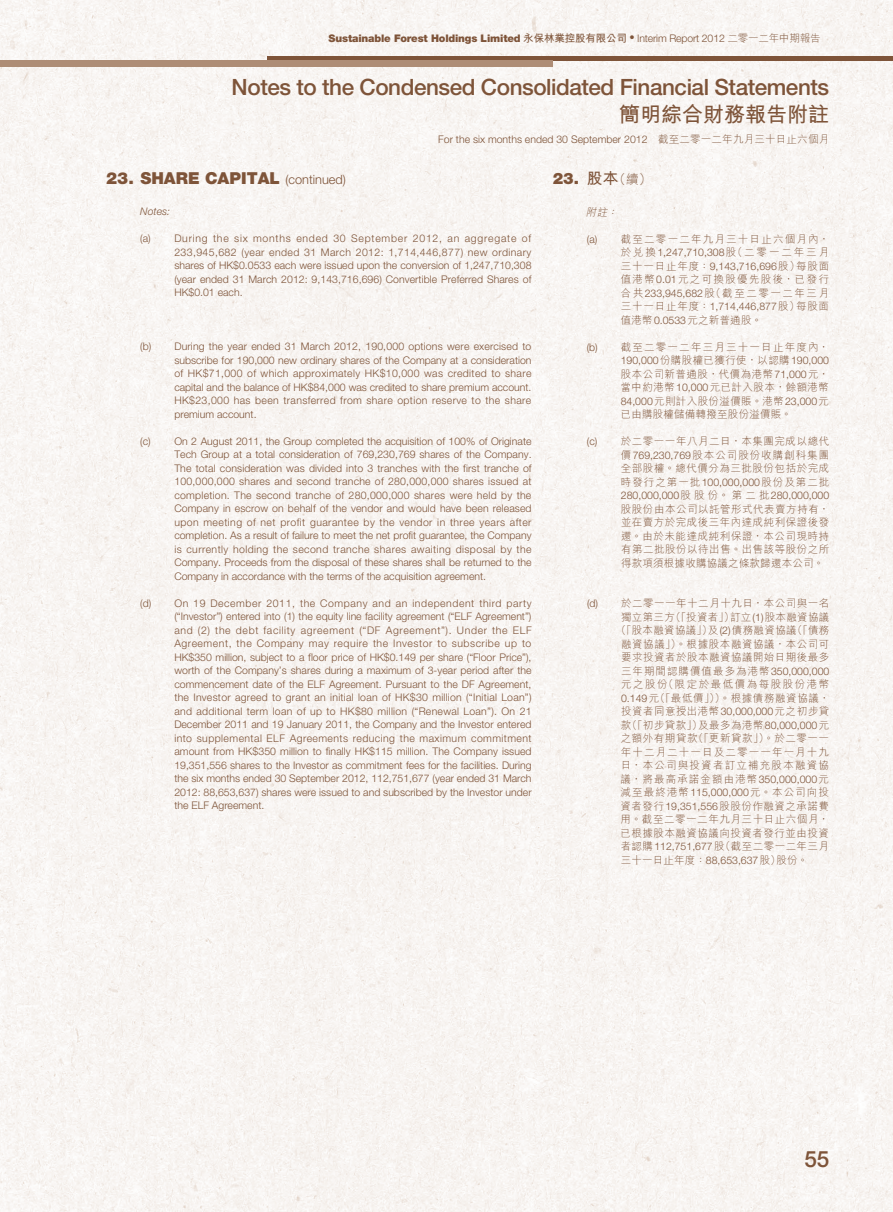
<style>
.page{position:relative;width:893px;height:1212px;background:#fff}
.page>*{position:absolute;margin:0;border:0;box-sizing:border-box;transform-origin:0 0}
.t1{font:500 22.5px "Helvetica Neue LT Std";letter-spacing:-.02em;color:#7e5439}
.t2{font:700 21px "M Hei HK";color:#7e5439}
.t3{font:900 16.5px "Helvetica Neue LT Std";color:#7e5439}
.t4{font:900 15.75px "Helvetica Neue LT Std";color:#7e5439}
.t5{font:300 10.5px/13.5px "Helvetica Neue LT Std";color:#7e5439;text-align:justify}
.t6{font:300 10.5px/13.5px "M Hei HK";letter-spacing:.05em;color:#7e5439;text-align:justify}
.t7{font:900 10.5px "Helvetica Neue LT Std";letter-spacing:-.015em;color:#7e5439}
.t8{font:300 10.5px "M Hei HK";letter-spacing:.115em;color:#7e5439}
.t9{font:300 10.5px "M Hei HK";letter-spacing:.105em;color:#7e5439}
.t10{font:300 10.5px "M Hei HK";letter-spacing:.03em;color:#7e5439}
.t11{font:300 10.5px "M Hei HK";letter-spacing:.095em;color:#7e5439}
.t12{font:300 10.5px "M Hei HK";letter-spacing:.02em;color:#7e5439}
.t13{font:300 10.5px "M Hei HK";letter-spacing:.145em;color:#7e5439}
.t14{font:300 10.5px "M Hei HK";letter-spacing:.11em;color:#7e5439}
.t15{font:italic 300 10.5px "Helvetica Neue LT Std";color:#7e5439}
.t16{font:italic 300 10.5px "M Hei HK";color:#7e5439}
.s1{font-family:"M Hei HK";font-weight:700}
.s2{font-family:"Univers LT Std";font-weight:300}
.s3{font-weight:300}
.s4{font-family:"M Hei HK";font-weight:300}
.s5{font-family:"M Hei HK"}
.s6{font-weight:300;font-size:12.75px}
.s7{font-family:"M Hei HK";font-weight:300;font-size:12.75px}
.s8{font-family:"Helvetica Neue LT Std"}
</style>
<div class="page">
<div style="left:1px;top:0;width:892px;height:1212px;background:#f8f5f2"></div>
<img style="left:0;top:0;width:1px;height:1212px">
<hr style="left:268px;top:56px;width:625px;height:4px;background:#7e5439">
<div style="left:0;top:60px;width:553px;height:7px;background:#ae8d76"></div>
<p class="t7" style="left:329px;top:32px;width:494px">Sustainable Forest Holdings Limited <span class="s1">永保林業控股有限公司</span> <span class="s2">•</span> <span class="s3">Interim Report 2012</span> <span class="s4">二零一二年中期報告</span></p>
<h1 class="t1" style="left:232px;top:74px;width:599px">Notes to the Condensed Consolidated Financial Statements</h1>
<h2 class="t2" style="left:619px;top:99px;width:211px">簡明綜合財務報告附註</h2>
<p class="t5" style="left:438px;top:133px;width:392px">For the six months ended 30 September 2012 <span class="s5">截至二零一二年九月三十日止六個月</span></p>
<h3 class="t3" style="left:106px;top:168px;width:241px">23. SHARE CAPITAL <span class="s6">(continued)</span></h3>
<p class="t15" style="left:140px;top:205px;width:31px">Notes:</p>
<p class="t5" style="left:174px;top:232px;width:359px;text-indent:-34px">(a) During the six months ended 30 September 2012, an aggregate of 233,945,682 (year ended 31 March 2012: 1,714,446,877) new ordinary shares of HK$0.0533 each were issued upon the conversion of 1,247,710,308 (year ended 31 March 2012: 9,143,716,696) Convertible Preferred Shares of HK$0.01 each.</p>
<p class="t5" style="left:174px;top:340px;width:359px;text-indent:-34px">(b) During the year ended 31 March 2012, 190,000 options were exercised to subscribe for 190,000 new ordinary shares of the Company at a consideration of HK$71,000 of which approximately HK$10,000 was credited to share capital and the balance of HK$84,000 was credited to share premium account.<br>HK$23,000 has been transferred from share option reserve to the share premium account.</p>
<p class="t5" style="left:174px;top:434px;width:359px;text-indent:-34px">(c) On 2 August 2011, the Group completed the acquisition of 100% of Originate Tech Group at a total consideration of 769,230,769 shares of the Company.<br>The total consideration was divided into 3 tranches with the first tranche of 100,000,000 shares and second tranche of 280,000,000 shares issued at completion. The second tranche of 280,000,000 shares were held by the Company in escrow on behalf of the vendor and would have been released upon meeting of net profit guarantee by the vendor in three years after completion. As a result of failure to meet the net profit guarantee, the Company is currently holding the second tranche shares awaiting disposal by the Company. Proceeds from the disposal of these shares shall be returned to the Company in accordance with the terms of the acquisition agreement.</p>
<p class="t5" style="left:174px;top:596px;width:359px;text-indent:-34px">(d) On 19 December 2011, the Company and an independent third party (“Investor”) entered into (1) the equity line facility agreement (“ELF Agreement”) and (2) the debt facility agreement (“DF Agreement”). Under the ELF Agreement, the Company may require the Investor to subscribe up to HK$350 million, subject to a floor price of HK$0.149 per share (“Floor Price”), worth of the Company’s shares during a maximum of 3-year period after the commencement date of the ELF Agreement. Pursuant to the DF Agreement, the Investor agreed to grant an initial loan of HK$30 million (“Initial Loan”) and additional term loan of up to HK$80 million (“Renewal Loan”). On 21<br>December 2011 and 19 January 2011, the Company and the Investor entered into supplemental ELF Agreements reducing the maximum commitment amount from HK$350 million to finally HK$115 million. The Company issued 19,351,556 shares to the Investor as commitment fees for the facilities. During the six months ended 30 September 2012, 112,751,677 (year ended 31 March 2012: 88,653,637) shares were issued to and subscribed by the Investor under the ELF Agreement.</p>
<h3 class="t4" style="left:553px;top:169px;width:100px">23. <span class="s1">股本</span><span class="s7">（續）</span></h3>
<p class="t16" style="left:586px;top:206px;width:35px">附註：</p>
<p class="t8" style="left:587px;top:233px;width:244px"><span class="s8">(a)</span> 截至二零一二年九月三十日止六個月內，</p>
<p class="t5" style="left:621px;top:245px;width:210px"><span class="s5">於兌換</span>1,247,710,308<span class="s5">股（二零一二年三月</span></p>
<p class="t6" style="left:621px;top:259px;width:210px">三十一日止年度：<span class="s8">9,143,716,696</span>股）每股面值港幣<span class="s8">0.01</span>元之可換股優先股後，已發行合共<span class="s8">233,945,682</span>股（截至二零一二年三月三十一日止年度：<span class="s8">1,714,446,877</span>股）每股面值港幣<span class="s8">0.0533</span>元之新普通股。</p>
<p class="t8" style="left:587px;top:341px;width:244px"><span class="s8">(b)</span> 截至二零一二年三月三十一日止年度內，</p>
<p class="t5" style="left:621px;top:353px;width:210px">190,000<span class="s5">份購股權已獲行使，以認購</span>190,000</p>
<p class="t6" style="left:621px;top:367px;width:210px">股本公司新普通股，代價為港幣<span class="s8">71,000</span>元，當中約港幣<span class="s8">10,000</span>元已計入股本，餘額港幣<span class="s8">84,000</span>元則計入股份溢價賬。港幣<span class="s8">23,000</span>元已由購股權儲備轉撥至股份溢價賬。</p>
<p class="t6" style="left:621px;top:434px;width:210px;text-indent:-34px"><span class="s8">(c)</span> 於二零一一年八月二日，本集團完成以總代價<span class="s8">769,230,769</span>股本公司股份收購創科集團全部股權。總代價分為三批股份包括於完成時發行之第一批<span class="s8">100,000,000</span>股份及第二批</p>
<p class="t5" style="left:621px;top:488px;width:210px">280,000,000<span class="s5">股股份。第二批</span>280,000,000</p>
<p class="t6" style="left:621px;top:502px;width:210px">股股份由本公司以託管形式代表賣方持有，並在賣方於完成後三年內達成純利保證後發還。由於未能達成純利保證，本公司現時持有第二批股份以待出售。出售該等股份之所得款項須根據收購協議之條款歸還本公司。</p>
<p class="t6" style="left:587px;top:596px;width:244px"><span class="s8">(d)</span> 於二零一一年十二月十九日，本公司與一名</p>
<p class="t10" style="left:621px;top:611px;width:210px">獨立第三方（「投資者」）訂立<span class="s8">(1)</span>股本融資協議</p>
<p class="t10" style="left:616px;top:625px;width:215px">（「股本融資協議」）及<span class="s8">(2)</span>債務融資協議（「債務</p>
<p class="t6" style="left:621px;top:637px;width:210px">融資協議」）。根據股本融資協議，本公司可</p>
<p class="t6" style="left:621px;top:650px;width:210px">要求投資者於股本融資協議開始日期後最多</p>
<p class="t11" style="left:621px;top:665px;width:210px">三年期間認購價值最多為港幣<span class="s8">350,000,000</span></p>
<p class="t13" style="left:621px;top:679px;width:210px">元之股份（限定於最低價為每股股份港幣</p>
<p class="t6" style="left:621px;top:691px;width:210px"><span class="s8">0.149</span>元（「最低價」））。根據債務融資協議，</p>
<p class="t6" style="left:621px;top:704px;width:210px">投資者同意授出港幣<span class="s8">30,000,000</span>元之初步貸</p>
<p class="t6" style="left:621px;top:718px;width:210px">款（「初步貸款」）及最多為港幣<span class="s8">80,000,000</span>元</p>
<p class="t6" style="left:621px;top:731px;width:210px">之額外有期貸款（「更新貸款」）。於二零一一</p>
<p class="t14" style="left:621px;top:746px;width:210px">年十二月二十一日及二零一一年一月十九</p>
<p class="t8" style="left:621px;top:760px;width:210px">日，本公司與投資者訂立補充股本融資協</p>
<p class="t9" style="left:621px;top:773px;width:210px">議，將最高承諾金額由港幣<span class="s8">350,000,000</span>元</p>
<p class="t9" style="left:621px;top:787px;width:210px">減至最終港幣<span class="s8">115,000,000</span>元。本公司向投</p>
<p class="t6" style="left:621px;top:799px;width:210px">資者發行<span class="s8">19,351,556</span>股股份作融資之承諾費</p>
<p class="t6" style="left:621px;top:812px;width:210px">用。截至二零一二年九月三十日止六個月，</p>
<p class="t6" style="left:621px;top:826px;width:210px">已根據股本融資協議向投資者發行並由投資</p>
<p class="t6" style="left:621px;top:839px;width:210px">者認購<span class="s8">112,751,677</span>股（截至二零一二年三月</p>
<p class="t12" style="left:621px;top:854px;width:189px">三十一日止年度：<span class="s8">88,653,637</span>股）股份。</p>
<h1 class="t1" style="left:805px;top:1145px;width:26px">55</h1>
</div>
